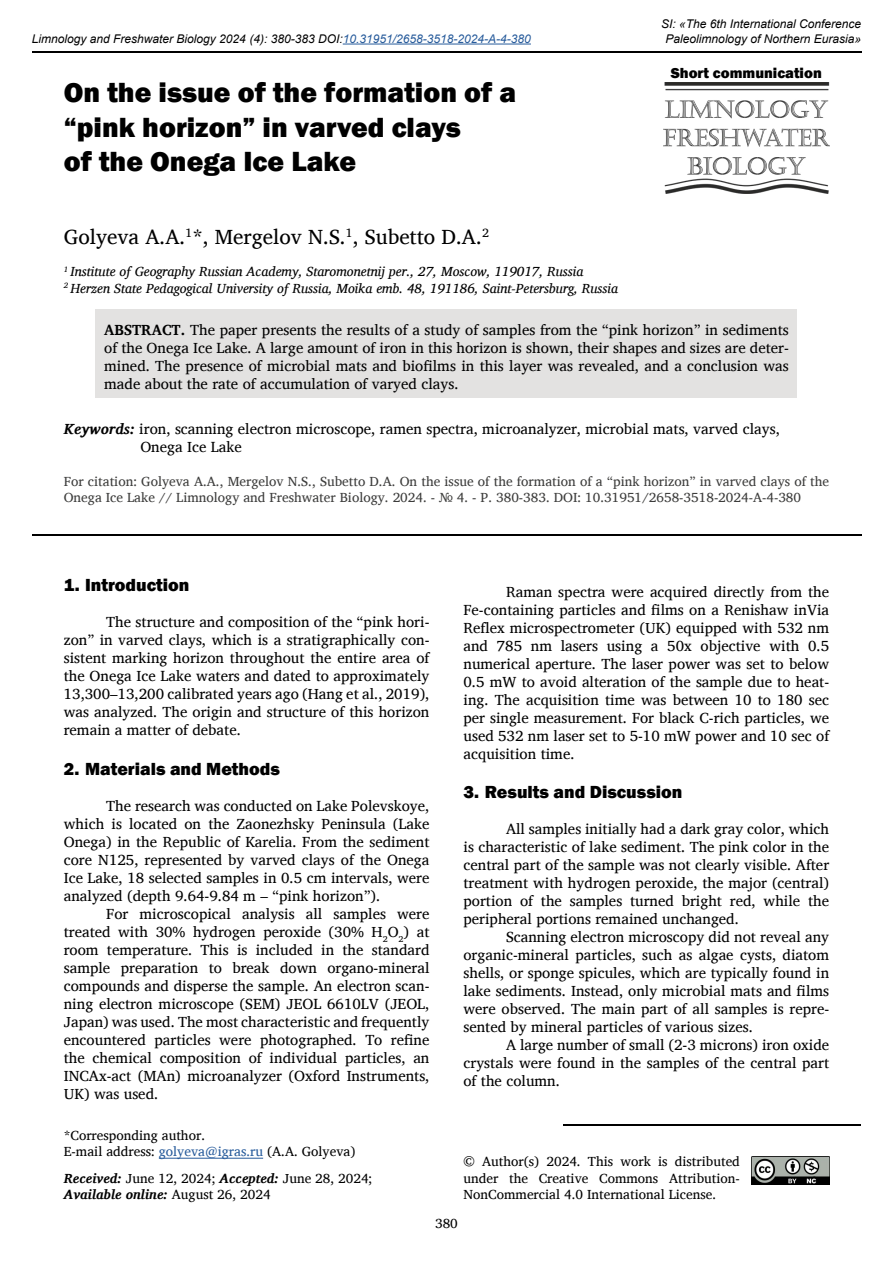
<style>
.page{position:relative;width:893px;height:1263px;background:#fff}
.page>*{position:absolute;margin:0;border:0;box-sizing:border-box;transform-origin:0 0}
.t1{font:800 28.5px/34.2px "Franklin Gothic";color:#000}
.t2{font:21px "Charis SIL";color:#000}
.t3{font:800 18px "Franklin Gothic";color:#000}
.t4{font:15px/18px "Charis SIL";color:#000;text-align:justify}
.t5{font:800 15px "Franklin Gothic";color:#000}
.t6{font:13.5px/16.2px "Charis SIL";color:#000}
.t7{font:13.5px/16.2px "Charis SIL";color:#3c3c3b}
.t8{font:italic 13.5px/16.2px "Charis SIL";color:#000}
.t9{font:italic 12px/14.4px "Arial";color:#000;text-align:center}
.s1{color:#275b9b}
.s2{font-weight:700}
.s3{font-weight:700;font-style:italic}
</style>
<div class="page">
<hr style="left:32px;top:51px;width:829px;height:2px;background:#000">
<hr style="left:563px;top:1124px;width:298px;height:1px;background:#000">
<img style="left:663px;top:82px;width:166px;height:112px">
<img style="left:751px;top:1157px;width:78px;height:27px">
<hr style="left:343px;top:44px;width:188px;height:1px;background:#275b9b">
<div style="left:96px;top:309px;width:701px;height:89px;background:#e3e2e1"></div>
<hr style="left:159px;top:1158px;width:104px;height:1px;background:#275b9b">
<hr style="left:32px;top:534px;width:829px;height:2px;background:#000">
<p class="t9" style="left:32px;top:32px;width:500px">Limnology and Freshwater Biology 2024 (4): 380-383 DOI:<span class="s1">10.31951/2658-3518-2024-A-4-380</span></p>
<h1 class="t1" style="left:64px;top:76px;width:454px">On the issue of the formation of a “pink horizon” in varved clays<br>of the Onega Ice Lake</h1>
<p class="t9" style="left:661px;top:17px;width:201px">SI: «The 6th International Conference<br>Paleolimnology of Northern Eurasia»</p>
<p class="t5" style="left:671px;top:63px;width:153px">Short communication</p>
<h2 class="t2" style="left:64px;top:224px;width:427px">Golyeva A.A.<sup>1</sup>*, Mergelov N.S.<sup>1</sup>, Subetto D.A.<sup>2</sup></h2>
<p class="t8" style="left:64px;top:264px;width:556px"><sup>1</sup> Institute of Geography Russian Academy, Staromonetnij per., 27, Moscow, 119017, Russia<br><sup>2</sup> Herzen State Pedagogical University of Russia, Moika emb. 48, 191186, Saint-Petersburg, Russia</p>
<p class="t4" style="left:104px;top:321px;width:686px"><span class="s2">ABSTRACT.</span> The paper presents the results of a study of samples from the “pink horizon” in sediments of the Onega Ice Lake. A large amount of iron in this horizon is shown, their shapes and sizes are deter&shy;mined. The presence of microbial mats and biofilms in this layer was revealed, and a conclusion was made about the rate of accumulation of varyed clays.</p>
<p class="t4" style="left:140px;top:419px;width:641px;text-indent:-77px"><span class="s3">Keywords:</span> iron, scanning electron microscope, ramen spectra, microanalyzer, microbial mats, varved clays,<br>Onega Ice Lake</p>
<p class="t7" style="left:64px;top:473px;width:767px">For citation: Golyeva A.A., Mergelov N.S., Subetto D.A. On the issue of the formation of a “pink horizon” in varved clays of the<br>Onega Ice Lake // Limnology and Freshwater Biology. 2024. - № 4. - P. 380-383. DOI: 10.31951/2658-3518-2024-A-4-380</p>
<p class="t3" style="left:64px;top:573px;width:127px">1. Introduction</p>
<p class="t4" style="left:64px;top:613px;width:367px;text-indent:43px">The structure and composition of the “pink hori&shy;zon” in varved clays, which is a stratigraphically con&shy;sistent marking horizon throughout the entire area of the Onega Ice Lake waters and dated to approximately 13,300–13,200 calibrated years ago (Hang et al., 2019), was analyzed. The origin and structure of this horizon remain a matter of debate.</p>
<p class="t3" style="left:64px;top:757px;width:218px">2. Materials and Methods</p>
<p class="t4" style="left:64px;top:797px;width:367px;text-indent:43px">The research was conducted on Lake Polevskoye, which is located on the Zaonezhsky Peninsula (Lake Onega) in the Republic of Karelia. From the sediment core N125, represented by varved clays of the Onega Ice Lake, 18 selected samples in 0.5 cm intervals, were analyzed (depth 9.64-9.84 m – “pink horizon”).</p>
<p class="t4" style="left:64px;top:905px;width:367px;text-indent:43px">For microscopical analysis all samples were treated with 30% hydrogen peroxide (30% H<sub>2</sub>O<sub>2</sub>) at room temperature. This is included in the standard sample preparation to break down organo-mineral compounds and disperse the sample. An electron scan&shy;ning electron microscope (SEM) JEOL 6610LV (JEOL, Japan) was used. The most characteristic and frequently encountered particles were photographed. To refine the chemical composition of individual particles, an INCAx-act (MAn) microanalyzer (Oxford Instruments, UK) was used.</p>
<p class="t6" style="left:64px;top:1127px;width:293px">*Corresponding author.<br>E-mail address: <span class="s1">golyeva@igras.ru</span> (A.A. Golyeva)</p>
<p class="t6" style="left:64px;top:1170px;width:310px"><span class="s3">Received:</span> June 12, 2024; <span class="s3">Accepted:</span> June 28, 2024;<br><span class="s3">Available online:</span> August 26, 2024</p>
<p class="t4" style="left:463px;top:582px;width:367px;text-indent:43px">Raman spectra were acquired directly from the Fe-containing particles and films on a Renishaw inVia Reflex microspectrometer (UK) equipped with 532 nm and 785 nm lasers using a 50x objective with 0.5 numerical aperture. The laser power was set to below 0.5 mW to avoid alteration of the sample due to heat&shy;ing. The acquisition time was between 10 to 180 sec per single measurement. For black C-rich particles, we used 532 nm laser set to 5-10 mW power and 10 sec of acquisition time.</p>
<p class="t3" style="left:463px;top:780px;width:221px">3. Results and Discussion</p>
<p class="t4" style="left:463px;top:820px;width:367px;text-indent:43px">All samples initially had a dark gray color, which is characteristic of lake sediment. The pink color in the central part of the sample was not clearly visible. After treatment with hydrogen peroxide, the major (central) portion of the samples turned bright red, while the peripheral portions remained unchanged.</p>
<p class="t4" style="left:463px;top:928px;width:367px;text-indent:43px">Scanning electron microscopy did not reveal any organic-mineral particles, such as algae cysts, diatom shells, or sponge spicules, which are typically found in lake sediments. Instead, only microbial mats and films were observed. The main part of all samples is repre&shy;sented by mineral particles of various sizes.</p>
<p class="t4" style="left:463px;top:1036px;width:367px;text-indent:43px">A large number of small (2-3 microns) iron oxide crystals were found in the samples of the central part of the column.</p>
<p class="t6" style="left:463px;top:1154px;width:278px;text-align:justify">© Author(s) 2024. This work is distributed under the Creative Commons Attribution-NonCommercial 4.0 International License.</p>
<p class="t6" style="left:435px;top:1215px;width:24px">380</p>
</div>
